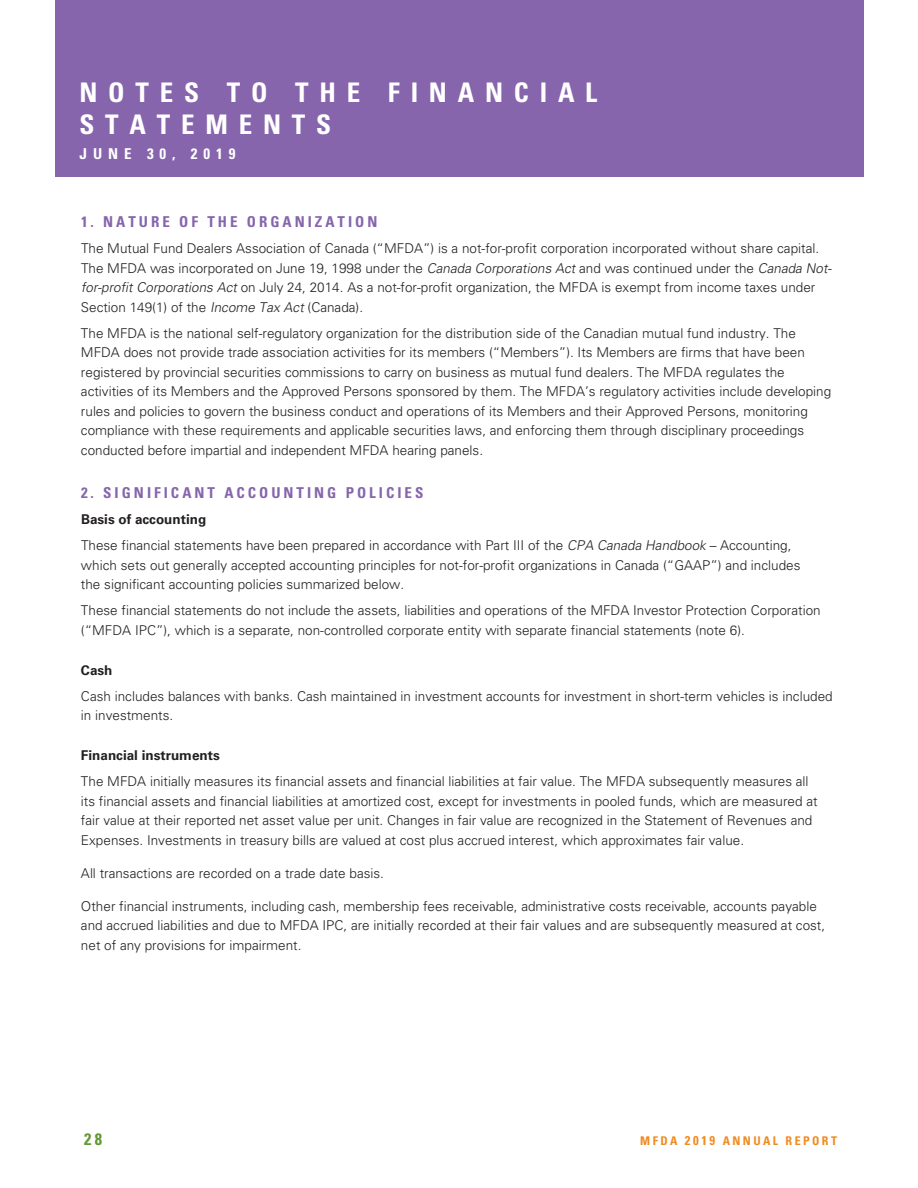
<style>
.page{position:relative;width:918px;height:1188px;background:#fff}
.page>*{position:absolute;margin:0;border:0;box-sizing:border-box;transform-origin:0 0}
.t1{font:700 condensed 27px/32.4px "Univers";letter-spacing:.4em;color:#fff}
.t2{font:700 condensed 16.5px "Univers";color:#619933}
.t3{font:700 condensed 15px "Univers";letter-spacing:.2em;color:#8665ac}
.t4{font:700 condensed 15px "Univers";letter-spacing:.4em;color:#fff}
.t5{font:300 13.5px/19.5px "Univers";color:#231f20}
.t6{font:700 13.5px "Univers";color:#231f20}
.t7{font:700 condensed 12px "Univers";letter-spacing:.2em;color:#f08b21}
.s1{font-style:italic}
.s2{font-size:12.75px}
</style>
<div class="page">
<div style="left:55px;top:0;width:809px;height:176px;background:#8665ac"></div>
<h2 class="t1" style="left:80px;top:76px;width:519px">NOTES TO THE FINANCIAL<br>STATEMENTS</h2>
<p class="t4" style="left:80px;top:144px;width:158px">JUNE 30, 2019</p>
<h3 class="t3" style="left:81px;top:212px;width:298px">1. NATURE OF THE ORGANIZATION</h3>
<p class="t5" style="left:81px;top:239px;width:755px">The Mutual Fund Dealers Association of Canada (“MFDA”) is a not-for-profit corporation incorporated without share capital.<br>The MFDA was incorporated on June 19, 1998 under the <span class="s1">Canada Corporations Act</span> and was continued under the <span class="s1">Canada Not&shy;for-profit Corporations Act</span> on July 24, 2014. As a not-for-profit organization, the MFDA is exempt from income taxes under Section 149(1) of the <span class="s1">Income Tax Act</span> (Canada).</p>
<p class="t5" style="left:81px;top:323px;width:752px">The MFDA is the national self-regulatory organization for the distribution side of the Canadian mutual fund industry. The MFDA does not provide trade association activities for its members (“Members”). Its Members are firms that have been registered by provincial securities commissions to carry on business as mutual fund dealers. The MFDA regulates the activities of its Members and the Approved Persons sponsored by them. The MFDA’s regulatory activities include developing rules and policies to govern the business conduct and operations of its Members and their Approved Persons, monitoring compliance with these requirements and applicable securities laws, and enforcing them through disciplinary proceedings conducted before impartial and independent MFDA hearing panels.</p>
<h3 class="t3" style="left:81px;top:483px;width:344px">2. SIGNIFICANT ACCOUNTING POLICIES</h3>
<h4 class="t6" style="left:81px;top:511px;width:127px">Basis of accounting</h4>
<p class="t5" style="left:81px;top:536px;width:721px">These financial statements have been prepared in accordance with Part III of the <span class="s1">CPA Canada Handbook</span> – Accounting, which sets out generally accepted accounting principles for not-for-profit organizations in Canada (“GAAP”) and includes the significant accounting policies summarized below.</p>
<p class="t5" style="left:81px;top:601px;width:741px">These financial statements do not include the assets, liabilities and operations of the MFDA Investor Protection Corporation (“MFDA IPC”), which is a separate, non-controlled corporate entity with separate financial statements (note 6).</p>
<h4 class="t6" style="left:81px;top:662px;width:33px">Cash</h4>
<p class="t5" style="left:81px;top:686px;width:753px">Cash includes balances with banks. Cash maintained in investment accounts for investment in short-term vehicles is included in investments.</p>
<h4 class="t6" style="left:81px;top:747px;width:140px">Financial instruments</h4>
<p class="t5" style="left:81px;top:772px;width:738px">The MFDA initially measures its financial assets and financial liabilities at fair value. The MFDA subsequently measures all its financial assets and financial liabilities at amortized cost, except for investments in pooled funds, which are measured at fair value at their reported net asset value per unit. Changes in fair value are recognized in the Statement of Revenues and Expenses. Investments in treasury bills are valued at cost plus accrued interest, which approximates fair value.</p>
<p class="t5" style="left:81px;top:863px;width:305px">All transactions are recorded on a trade date basis.</p>
<p class="t5" style="left:81px;top:896px;width:746px">Other financial instruments, including cash, membership fees receivable, administrative costs receivable, accounts payable and accrued liabilities and due to MFDA IPC, are initially recorded at their fair values and are subsequently measured at cost, net of any provisions for impairment.</p>
<p class="t2" style="left:84px;top:1129px;width:19px">28</p>
<p class="t7" style="left:640px;top:1133px;width:198px">MFDA <span class="s2">2019</span> ANNUAL REPORT</p>
</div>
